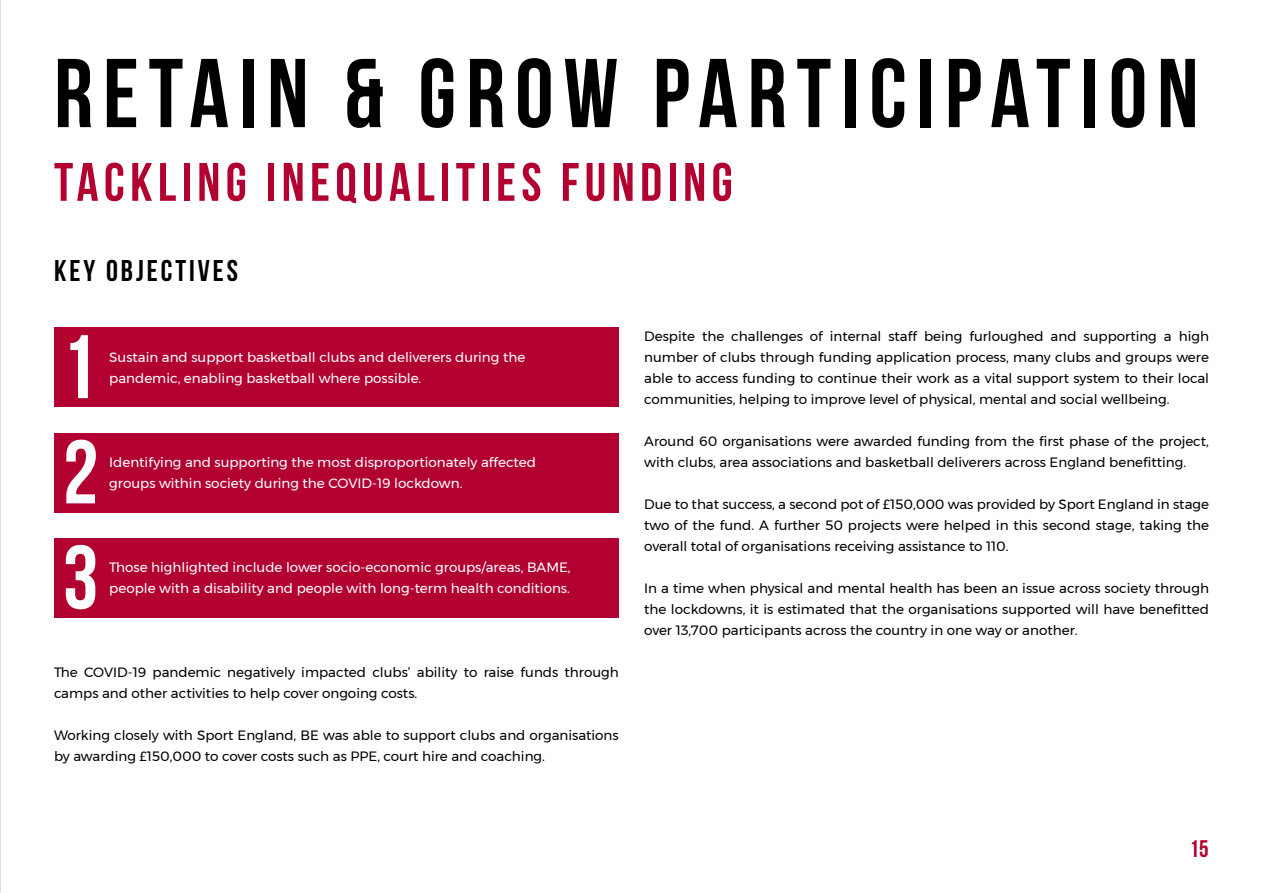
<style>
.page{position:relative;width:1263px;height:893px;background:#fff}
.page>*{position:absolute;margin:0;border:0;box-sizing:border-box;transform-origin:0 0}
.t1{font:700 97.5px "Bebas Neue";letter-spacing:.1em;color:#000}
.t2{font:700 90px/105.1px "Bebas Neue";color:#fff}
.t3{font:700 54px "Bebas Neue";letter-spacing:.1em;color:#b20031}
.t4{font:700 30px "Bebas Neue";letter-spacing:.1em;color:#000}
.t5{font:700 24px "Bebas Neue";color:#b20031}
.t6{font:13.5px/21px "Montserrat";color:#000}
.t7{font:13.5px/21px "Montserrat";color:#fff}
</style>
<div class="page">
<div style="left:54px;top:538px;width:565px;height:80px;background:#b20031"></div>
<div style="left:54px;top:433px;width:565px;height:79px;background:#b20031"></div>
<div style="left:54px;top:327px;width:565px;height:80px;background:#b20031"></div>
<img style="left:0;top:0;width:1px;height:893px">
<h1 class="t1" style="left:54px;top:40px;width:1146px">RETAIN &amp; GROW PARTICIPATION</h1>
<h3 class="t3" style="left:54px;top:153px;width:680px">TACKLING INEQUALITIES FUNDING</h3>
<h3 class="t4" style="left:54px;top:254px;width:186px">KEY OBJECTIVES</h3>
<h2 class="t2" style="left:61px;top:313px;width:37px">1</h2>
<p class="t7" style="left:109px;top:346px;width:417px">Sustain and support basketball clubs and deliverers during the pandemic, enabling basketball where possible.</p>
<h2 class="t2" style="left:63px;top:419px;width:37px">2<br>3</h2>
<p class="t7" style="left:109px;top:451px;width:428px">Identifying and supporting the most disproportionately affected groups within society during the COVID-19 lockdown.</p>
<p class="t7" style="left:109px;top:556px;width:463px">Those highlighted include lower socio-economic groups/areas, BAME, people with a disability and people with long-term health conditions.</p>
<p class="t6" style="left:54px;top:661px;width:566px">The COVID-19 pandemic negatively impacted clubs’ ability to raise funds through camps and other activities to help cover ongoing costs.</p>
<p class="t6" style="left:54px;top:724px;width:566px">Working closely with Sport England, BE was able to support clubs and organisations by awarding £150,000 to cover costs such as PPE, court hire and coaching.</p>
<p class="t6" style="left:644px;top:325px;width:566px;text-align:justify">Despite the challenges of internal staff being furloughed and supporting a high number of clubs through funding application process, many clubs and groups were able to access funding to continue their work as a vital support system to their local communities, helping to improve level of physical, mental and social wellbeing.</p>
<p class="t6" style="left:644px;top:430px;width:566px">Around 60 organisations were awarded funding from the first phase of the project, with clubs, area associations and basketball deliverers across England benefitting.</p>
<p class="t6" style="left:644px;top:493px;width:566px;text-align:justify">Due to that success, a second pot of £150,000 was provided by Sport England in stage two of the fund. A further 50 projects were helped in this second stage, taking the overall total of organisations receiving assistance to 110.</p>
<p class="t6" style="left:644px;top:577px;width:566px;text-align:justify">In a time when physical and mental health has been an issue across society through the lockdowns, it is estimated that the organisations supported will have benefitted over 13,700 participants across the country in one way or another.</p>
<h3 class="t5" style="left:1189px;top:835px;width:21px">15</h3>
</div>
